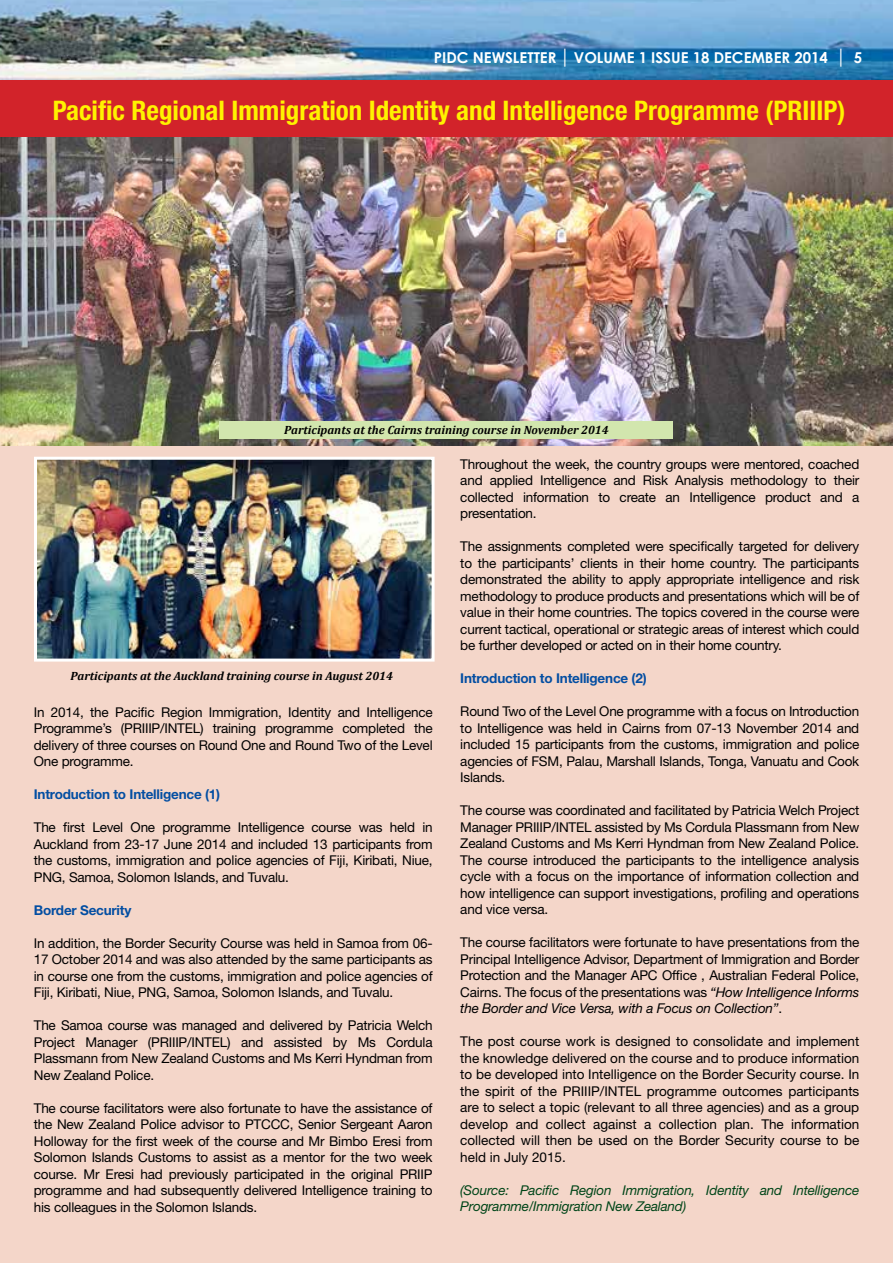
<style>
.page{position:relative;width:893px;height:1263px;background:#fff}
.page>*{position:absolute;margin:0;border:0;box-sizing:border-box;transform-origin:0 0}
.t1{font:700 condensed 27px "Helvetica Neue";color:#fff200}
.t2{font:700 15px "Century Gothic";color:#fff}
.t3{font:13.5px/16.5px "Helvetica Neue";letter-spacing:-.015em;color:#000;text-align:justify}
.t4{font:italic 13.5px/16.5px "Helvetica Neue";letter-spacing:-.015em;color:#004518}
.t5{font:700 13.5px "Helvetica Neue";letter-spacing:-.015em;color:#034ea2}
.t6{font:italic 700 12px "Cambria";color:#000}
.s1{font-size:19.5px}
.s2{font-style:italic}
</style>
<div class="page">
<img style="left:0;top:0;width:893px;height:80px">
<div style="left:0;top:81px;width:893px;height:1182px;background:#f4d6c9"></div>
<img style="left:38px;top:461px;width:393px;height:197px">
<div style="left:34px;top:457px;width:401px;height:205px;border:3px solid #fff"></div>
<img style="left:0;top:136px;width:893px;height:310px">
<div style="left:0;top:80px;width:893px;height:56px;background:#d2232a"></div>
<div style="left:220px;top:421px;width:453px;height:17px;background:#d2e6ae"></div>
<p class="t2" style="left:434px;top:46px;width:430px">PIDC NEWSLETTER <span class="s1">|</span> VOLUME 1 ISSUE 18 DECEMBER 2014 <span class="s1">|</span> 5</p>
<h1 class="t1" style="left:53px;top:94px;width:794px">Pacific Regional Immigration Identity and Intelligence Programme (PRIIIP)</h1>
<p class="t6" style="left:284px;top:421px;width:326px">Participants at the Cairns training course in November 2014</p>
<p class="t6" style="left:71px;top:667px;width:324px">Participants at the Auckland training course in August 2014</p>
<p class="t3" style="left:34px;top:703px;width:400px">In 2014, the Pacific Region Immigration, Identity and Intelligence Programme’s (PRIIIP/INTEL) training programme completed the delivery of three courses on Round One and Round Two of the Level One programme.</p>
<p class="t5" style="left:34px;top:786px;width:188px">Introduction to Intelligence (1)</p>
<p class="t3" style="left:34px;top:819px;width:400px">The first Level One programme Intelligence course was held in Auckland from 23-17 June 2014 and included 13 participants from the customs, immigration and police agencies of Fiji, Kiribati, Niue, PNG, Samoa, Solomon Islands, and Tuvalu.</p>
<p class="t5" style="left:34px;top:901px;width:99px">Border Security</p>
<p class="t3" style="left:34px;top:934px;width:400px">In addition, the Border Security Course was held in Samoa from 06- 17 October 2014 and was also attended by the same participants as in course one from the customs, immigration and police agencies of Fiji, Kiribati, Niue, PNG, Samoa, Solomon Islands, and Tuvalu.</p>
<p class="t3" style="left:34px;top:1017px;width:400px">The Samoa course was managed and delivered by Patricia Welch Project Manager (PRIIIP/INTEL) and assisted by Ms Cordula Plassmann from New Zealand Customs and Ms Kerri Hyndman from New Zealand Police.</p>
<p class="t3" style="left:34px;top:1099px;width:400px">The course facilitators were also fortunate to have the assistance of the New Zealand Police advisor to PTCCC, Senior Sergeant Aaron Holloway for the first week of the course and Mr Bimbo Eresi from Solomon Islands Customs to assist as a mentor for the two week course. Mr Eresi had previously participated in the original PRIIP programme and had subsequently delivered Intelligence training to his colleagues in the Solomon Islands.</p>
<p class="t3" style="left:460px;top:456px;width:401px">Throughout the week, the country groups were mentored, coached and applied Intelligence and Risk Analysis methodology to their collected information to create an Intelligence product and a presentation.</p>
<p class="t3" style="left:460px;top:538px;width:401px">The assignments completed were specifically targeted for delivery to the participants’ clients in their home country. The participants demonstrated the ability to apply appropriate intelligence and risk methodology to produce products and presentations which will be of value in their home countries. The topics covered in the course were current tactical, operational or strategic areas of interest which could be further developed or acted on in their home country.</p>
<p class="t5" style="left:460px;top:670px;width:188px">Introduction to Intelligence (2)</p>
<p class="t3" style="left:460px;top:703px;width:400px">Round Two of the Level One programme with a focus on Introduction to Intelligence was held in Cairns from 07-13 November 2014 and included 15 participants from the customs, immigration and police agencies of FSM, Palau, Marshall Islands, Tonga, Vanuatu and Cook Islands.</p>
<p class="t3" style="left:460px;top:802px;width:400px">The course was coordinated and facilitated by Patricia Welch Project Manager PRIIIP/INTEL assisted by Ms Cordula Plassmann from New Zealand Customs and Ms Kerri Hyndman from New Zealand Police.<br>The course introduced the participants to the intelligence analysis cycle with a focus on the importance of information collection and how intelligence can support investigations, profiling and operations and vice versa.</p>
<p class="t3" style="left:460px;top:934px;width:401px">The course facilitators were fortunate to have presentations from the Principal Intelligence Advisor, Department of Immigration and Border Protection and the Manager APC Office , Australian Federal Police, Cairns. The focus of the presentations was <span class="s2">“How Intelligence Informs the Border and Vice Versa, with a Focus on Collection”</span>.</p>
<p class="t3" style="left:460px;top:1033px;width:401px">The post course work is designed to consolidate and implement the knowledge delivered on the course and to produce information to be developed into Intelligence on the Border Security course. In the spirit of the PRIIIP/INTEL programme outcomes participants are to select a topic (relevant to all three agencies) and as a group develop and collect against a collection plan. The information collected will then be used on the Border Security course to be held in July 2015.</p>
<p class="t4" style="left:460px;top:1181px;width:401px">(Source: Pacific Region Immigration, Identity and Intelligence<br>Programme/Immigration New Zealand)</p>
</div>
